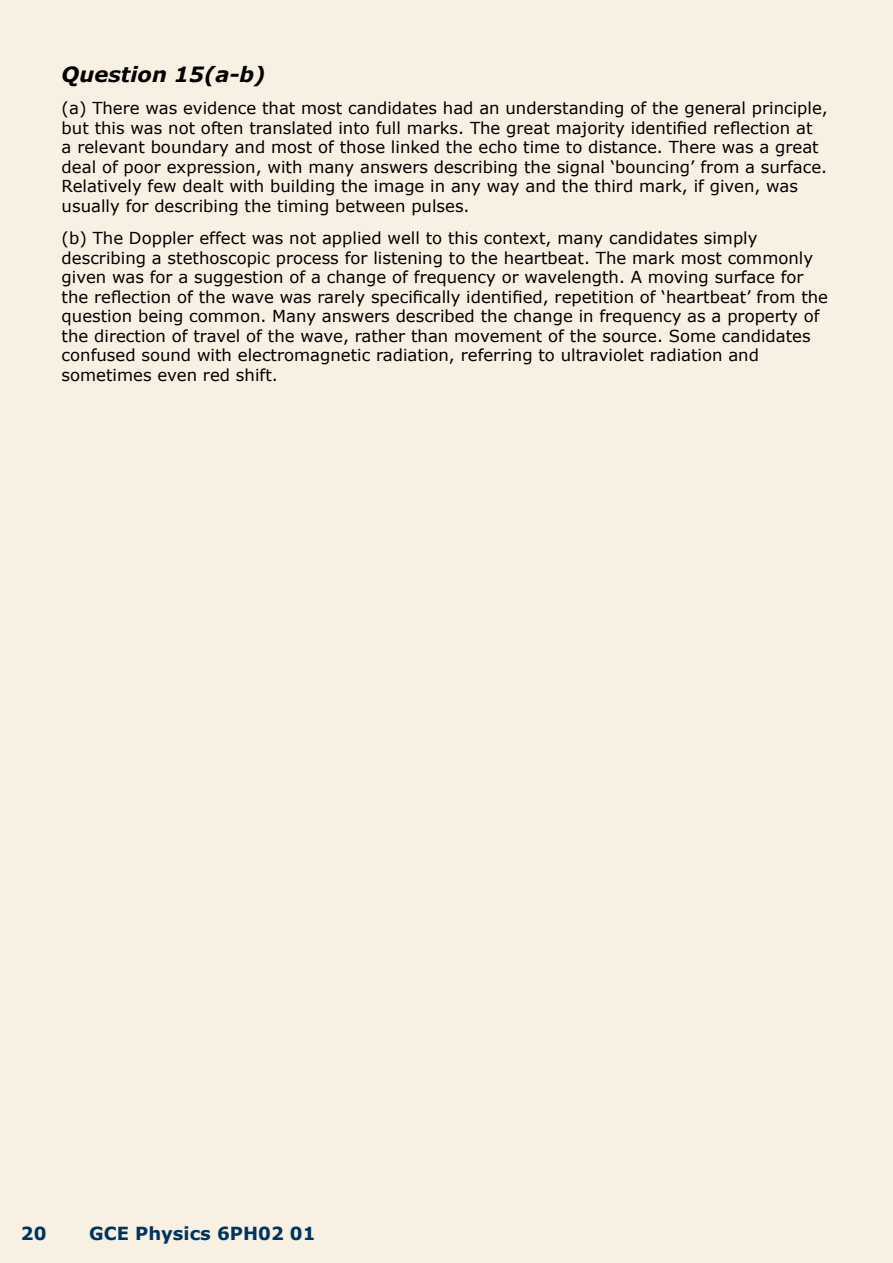
<style>
.page{position:relative;width:893px;height:1263px;background:#f8f0e2}
.page>*{position:absolute;margin:0;border:0;box-sizing:border-box;transform-origin:0 0}
.t1{font:italic 700 21px "Verdana";color:#000}
.t2{font:700 18px "Verdana";color:#00355f}
.t3{font:16.5px/19.5px "Verdana";color:#000}
</style>
<div class="page">
<p class="t1" style="left:62px;top:61px;width:205px">Question 15(a-b)</p>
<p class="t3" style="left:62px;top:98px;width:768px">(a) There was evidence that most candidates had an understanding of the general principle, but this was not often translated into full marks. The great majority identified reflection at<br>a relevant boundary and most of those linked the echo time to distance. There was a great deal of poor expression, with many answers describing the signal ‘bouncing’ from a surface.<br>Relatively few dealt with building the image in any way and the third mark, if given, was usually for describing the timing between pulses.</p>
<p class="t3" style="left:62px;top:228px;width:768px">(b) The Doppler effect was not applied well to this context, many candidates simply describing a stethoscopic process for listening to the heartbeat. The mark most commonly given was for a suggestion of a change of frequency or wavelength. A moving surface for the reflection of the wave was rarely specifically identified, repetition of ‘heartbeat’ from the question being common. Many answers described the change in frequency as a property of the direction of travel of the wave, rather than movement of the source. Some candidates confused sound with electromagnetic radiation, referring to ultraviolet radiation and sometimes even red shift.</p>
<p class="t2" style="left:21px;top:1222px;width:27px">20</p>
<p class="t2" style="left:89px;top:1222px;width:228px">GCE Physics 6PH02 01</p>
</div>
